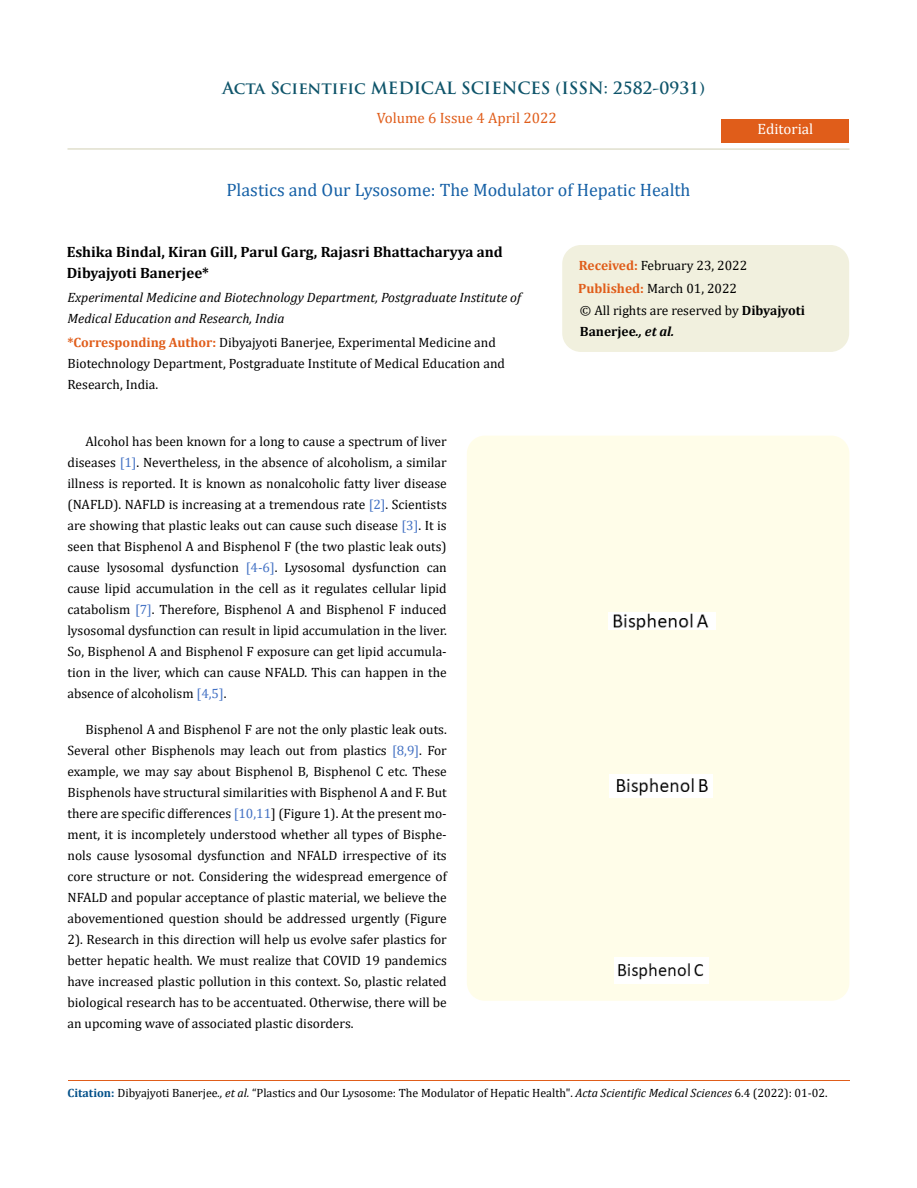
<style>
.page{position:relative;width:917px;height:1188px;background:#fff}
.page>*{position:absolute;margin:0;border:0;box-sizing:border-box;transform-origin:0 0}
.t1{font:18px "Cambria";color:#1560a6}
.t2{font:700 16.5px "Trajan Pro";color:#0e546a}
.t3{font:700 15px/21px "Cambria";color:#000}
.t4{font:15px "Cambria";color:#e05d1a}
.t5{font:15px "Cambria";color:#fff}
.t6{font:13.5px/21px "Cambria";color:#000}
.t7{font:italic 13.5px/21px "Cambria";color:#000}
.t8{font:12px "Cambria";color:#000}
.s1{font-weight:700;color:#e05d1a}
.s2{color:#4472c4}
.s3{font-weight:700}
.s4{font-weight:700;font-style:italic}
.s5{font-weight:700;color:#035089}
.s6{font-style:italic}
</style>
<div class="page">
<div style="left:721px;top:119px;width:128px;height:23px;background:#e05d1a"></div>
<div style="left:563px;top:246px;width:285px;height:105px;background:#f1f0de;border-radius:18px"></div>
<div style="left:562px;top:245px;width:287px;height:107px;border:2px solid #f1f0de;border-radius:18px"></div>
<div style="left:467px;top:436px;width:382px;height:565px;background:#fffde9;border-radius:18px"></div>
<img style="left:608px;top:612px;width:107px;height:17px">
<img style="left:609px;top:774px;width:103px;height:23px">
<img style="left:615px;top:958px;width:93px;height:25px">
<hr style="left:68px;top:1081px;width:781px;height:1px;background:#e05d1a">
<hr style="left:67px;top:148px;width:782px;height:2px;background:#e0dfcd">
<p class="t2" style="left:222px;top:77px;width:484px">Acta Scientific MEDICAL SCIENCES (ISSN: 2582-0931)</p>
<p class="t4" style="left:376px;top:109px;width:182px">Volume 6 Issue 4 April 2022</p>
<h1 class="t1" style="left:226px;top:180px;width:465px">Plastics and Our Lysosome: The Modulator of Hepatic Health</h1>
<p class="t5" style="left:757px;top:120px;width:57px">Editorial</p>
<p class="t3" style="left:67px;top:241px;width:437px">Eshika Bindal, Kiran Gill, Parul Garg, Rajasri Bhattacharyya and<br>Dibyajyoti Banerjee*</p>
<p class="t7" style="left:67px;top:287px;width:455px">Experimental Medicine and Biotechnology Department, Postgraduate Institute of<br>Medical Education and Research, India</p>
<p class="t6" style="left:67px;top:331px;width:439px"><span class="s1">*Corresponding Author:</span> Dibyajyoti Banerjee, Experimental Medicine and<br>Biotechnology Department, Postgraduate Institute of Medical Education and<br>Research, India.</p>
<p class="t6" style="left:67px;top:431px;width:381px;text-align:justify;text-indent:18px">Alcohol has been known for a long to cause a spectrum of liver diseases <span class="s2">[1]</span>. Nevertheless, in the absence of alcoholism, a similar illness is reported. It is known as nonalcoholic fatty liver disease (NAFLD). NAFLD is increasing at a tremendous rate <span class="s2">[2]</span>. Scientists are showing that plastic leaks out can cause such disease <span class="s2">[3]</span>. It is seen that Bisphenol A and Bisphenol F (the two plastic leak outs) cause lysosomal dysfunction <span class="s2">[4-6]</span>. Lysosomal dysfunction can cause lipid accumulation in the cell as it regulates cellular lipid catabolism <span class="s2">[7]</span>. Therefore, Bisphenol A and Bisphenol F induced lysosomal dysfunction can result in lipid accumulation in the liver.<br>So, Bisphenol A and Bisphenol F exposure can get lipid accumula&shy;tion in the liver, which can cause NFALD. This can happen in the absence of alcoholism <span class="s2">[4,5]</span>.</p>
<p class="t6" style="left:67px;top:719px;width:381px;text-align:justify;text-indent:18px">Bisphenol A and Bisphenol F are not the only plastic leak outs.<br>Several other Bisphenols may leach out from plastics <span class="s2">[8,9]</span>. For example, we may say about Bisphenol B, Bisphenol C etc. These Bisphenols have structural similarities with Bisphenol A and F. But there are specific differences <span class="s2">[10,11</span>] (Figure 1). At the present mo&shy;ment, it is incompletely understood whether all types of Bisphe&shy;nols cause lysosomal dysfunction and NFALD irrespective of its core structure or not. Considering the widespread emergence of NFALD and popular acceptance of plastic material, we believe the abovementioned question should be addressed urgently (Figure 2). Research in this direction will help us evolve safer plastics for better hepatic health. We must realize that COVID 19 pandemics have increased plastic pollution in this context. So, plastic related biological research has to be accentuated. Otherwise, there will be an upcoming wave of associated plastic disorders.</p>
<p class="t6" style="left:578px;top:254px;width:171px;line-height:23px"><span class="s1">Received:</span> February 23, 2022<br><span class="s1">Published:</span> March 01, 2022</p>
<p class="t6" style="left:580px;top:300px;width:226px">© All rights are reserved by <span class="s3">Dibyajyoti<br>Banerjee</span><span class="s4">., et al.</span></p>
<p class="t8" style="left:68px;top:1086px;width:761px"><span class="s5">Citation:</span> Dibyajyoti Banerjee<span class="s6">., et al.</span> “Plastics and Our Lysosome: The Modulator of Hepatic Health". <span class="s6">Acta Scientific Medical Sciences</span> 6.4 (2022): 01-02.</p>
</div>
